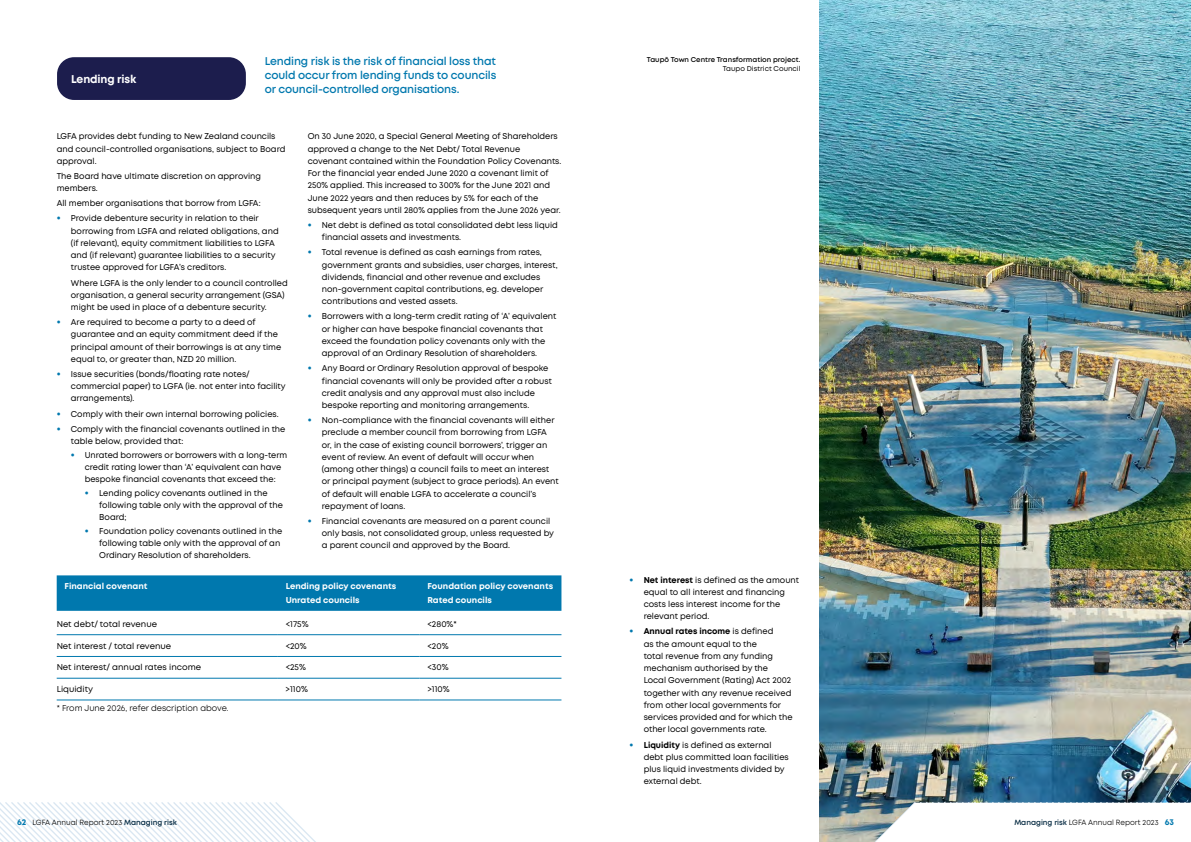
<style>
.page{position:relative;width:1191px;height:842px;background:#fff}
.page>*{position:absolute;margin:0;border:0;box-sizing:border-box;transform-origin:0 0}
.Sub-head_bigger{font:600 11.2px/14px "Mont";letter-spacing:-.01em;color:#0078ae;text-align:justify}
.Sub-head_bigger-2{font:700 11.2px "Mont";letter-spacing:-.01em;color:#fff}
.Body{font:8.5px/12.2px "Mont";color:#000}
.Body-2{font:8.5px/12.2px "Mont";color:#000;scale:.96 1}
.Body-3{font:700 8.5px "Mont";color:#fff}
.Body-4{font:8.5px "Mont";color:#000}
.Body-5{font:700 8.5px "Mont";color:#0078ae}
.Body-6{font:7.5px "Mont";color:#000}
.t1{font:600 7px "Mont";color:#000}
.t2{font:7px "Mont";color:#000}
.s1{font-weight:800;font-size:10px;color:#0078ae}
.s2{font-weight:700}
.s3{font-weight:600;color:#00263e}
</style>
<div class="page">
<img style="left:819px;top:0;width:372px;height:842px">
<svg style="left:0;top:803px;width:316px;height:39px"></svg>
<div style="left:57px;top:57px;width:189px;height:43px;background:#1c1d4d;border-radius:17px"></div>
<div style="left:57px;top:575px;width:504px;height:36px;background:#0078ae"></div>
<hr style="left:57px;top:634px;width:221px;height:1px;background:#0078ae">
<hr style="left:278px;top:634px;width:142px;height:1px;background:#0078ae">
<hr style="left:420px;top:634px;width:141px;height:1px;background:#0078ae">
<hr style="left:57px;top:656px;width:221px;height:1px;background:#0078ae">
<hr style="left:278px;top:656px;width:142px;height:1px;background:#0078ae">
<hr style="left:420px;top:656px;width:141px;height:1px;background:#0078ae">
<hr style="left:57px;top:678px;width:221px;height:1px;background:#0078ae">
<hr style="left:278px;top:678px;width:142px;height:1px;background:#0078ae">
<hr style="left:420px;top:678px;width:141px;height:1px;background:#0078ae">
<hr style="left:57px;top:700px;width:221px;height:1px;background:#0078ae">
<hr style="left:278px;top:700px;width:142px;height:1px;background:#0078ae">
<hr style="left:420px;top:700px;width:141px;height:1px;background:#0078ae">
<svg style="left:843px;top:803px;width:348px;height:39px"></svg>
<p class="Sub-head_bigger" style="left:265px;top:54px;width:233px">Lending risk is the risk of financial loss that could occur from lending funds to councils or council-controlled organisations.</p>
<p class="Body" style="left:57px;top:130px;width:230px">LGFA provides debt funding to New Zealand councils and council-controlled organisations, subject to Board approval.</p>
<p class="Body" style="left:57px;top:170px;width:206px">The Board have ultimate discretion on approving members.</p>
<p class="Body" style="left:57px;top:197px;width:205px">All member organisations that borrow from LGFA:</p>
<p class="Body" style="left:71px;top:212px;width:209px;text-indent:-14px"><span class="s1">•</span> Provide debenture security in relation to their borrowing from LGFA and related obligations, and (if relevant), equity commitment liabilities to LGFA and (if relevant) guarantee liabilities to a security trustee approved for LGFA’s creditors.</p>
<p class="Body" style="left:71px;top:276px;width:218px">Where LGFA is the only lender to a council controlled organisation, a general security arrangement (GSA) might be used in place of a debenture security.</p>
<p class="Body" style="left:71px;top:316px;width:212px;text-indent:-14px"><span class="s1">•</span> Are required to become a party to a deed of guarantee and an equity commitment deed if the principal amount of their borrowings is at any time equal to, or greater than, NZD 20 million.</p>
<p class="Body" style="left:71px;top:368px;width:216px;text-indent:-14px"><span class="s1">•</span> Issue securities (bonds/floating rate notes/ commercial paper) to LGFA (ie. not enter into facility arrangements).</p>
<p class="Body" style="left:57px;top:407px;width:223px"><span class="s1">•</span> Comply with their own internal borrowing policies.</p>
<p class="Body" style="left:71px;top:423px;width:216px;text-indent:-14px"><span class="s1">•</span> Comply with the financial covenants outlined in the table below, provided that:</p>
<p class="Body-2" style="left:85px;top:448px;width:213px;text-indent:-14px"><span class="s1">•</span> Unrated borrowers or borrowers with a long-term credit rating lower than ‘A’ equivalent can have bespoke financial covenants that exceed the:</p>
<p class="Body" style="left:99px;top:487px;width:185px;text-indent:-15px"><span class="s1">•</span> Lending policy covenants outlined in the following table only with the approval of the<br>Board;</p>
<p class="Body" style="left:99px;top:525px;width:184px;text-indent:-15px"><span class="s1">•</span> Foundation policy covenants outlined in the following table only with the approval of an<br>Ordinary Resolution of shareholders.</p>
<p class="Sub-head_bigger-2" style="left:71px;top:72px;width:67px">Lending risk</p>
<p class="Body" style="left:308px;top:130px;width:255px">On 30 June 2020, a Special General Meeting of Shareholders approved a change to the Net Debt/ Total Revenue covenant contained within the Foundation Policy Covenants.<br>For the financial year ended June 2020 a covenant limit of 250% applied. This increased to 300% for the June 2021 and June 2022 years and then reduces by 5% for each of the subsequent years until 280% applies from the June 2026 year.</p>
<p class="Body" style="left:322px;top:219px;width:237px;text-indent:-14px"><span class="s1">•</span> Net debt is defined as total consolidated debt less liquid financial assets and investments.</p>
<p class="Body" style="left:322px;top:246px;width:237px;text-indent:-14px"><span class="s1">•</span> Total revenue is defined as cash earnings from rates, government grants and subsidies, user charges, interest, dividends, financial and other revenue and excludes non-government capital contributions, eg. developer contributions and vested assets.</p>
<p class="Body" style="left:308px;top:310px;width:250px;text-align:center"><span class="s1">•</span> Borrowers with a long-term credit rating of ‘A’ equivalent or higher can have bespoke financial covenants that exceed the foundation policy covenants only with the approval of an Ordinary Resolution of shareholders.</p>
<p class="Body" style="left:322px;top:362px;width:232px;text-indent:-14px"><span class="s1">•</span> Any Board or Ordinary Resolution approval of bespoke financial covenants will only be provided after a robust credit analysis and any approval must also include bespoke reporting and monitoring arrangements.</p>
<p class="Body" style="left:322px;top:414px;width:238px;text-indent:-14px"><span class="s1">•</span> Non-compliance with the financial covenants will either preclude a member council from borrowing from LGFA or, in the case of existing council borrowers’, trigger an event of review. An event of default will occur when (among other things) a council fails to meet an interest or principal payment (subject to grace periods). An event of default will enable LGFA to accelerate a council’s repayment of loans.</p>
<p class="Body" style="left:322px;top:515px;width:234px;text-indent:-14px"><span class="s1">•</span> Financial covenants are measured on a parent council only basis, not consolidated group, unless requested by a parent council and approved by the Board.</p>
<p class="Body-3" style="left:64px;top:581px;width:84px">Financial covenant</p>
<p class="Body-3" style="left:286px;top:581px;width:112px">Lending policy covenants</p>
<p class="Body-3" style="left:286px;top:594px;width:75px">Unrated councils</p>
<p class="Body-3" style="left:427px;top:581px;width:127px">Foundation policy covenants</p>
<p class="Body-3" style="left:427px;top:594px;width:66px">Rated councils</p>
<p class="Body" style="left:57px;top:618px;width:102px">Net debt/ total revenue</p>
<p class="Body" style="left:286px;top:618px;width:24px">&lt;175%</p>
<p class="Body" style="left:427px;top:618px;width:31px">&lt;280%*</p>
<p class="Body" style="left:57px;top:640px;width:116px">Net interest / total revenue</p>
<p class="Body" style="left:286px;top:640px;width:23px">&lt;20%</p>
<p class="Body" style="left:427px;top:640px;width:23px">&lt;20%</p>
<p class="Body" style="left:57px;top:661px;width:146px">Net interest/ annual rates income</p>
<p class="Body" style="left:286px;top:661px;width:22px">&lt;25%</p>
<p class="Body" style="left:427px;top:661px;width:23px">&lt;30%</p>
<p class="Body" style="left:57px;top:683px;width:38px">Liquidity</p>
<p class="Body" style="left:286px;top:683px;width:24px">&gt;110%</p>
<p class="Body" style="left:427px;top:683px;width:24px">&gt;110%</p>
<p class="Body-4" style="left:57px;top:703px;width:173px">* From June 2026, refer description above.</p>
<p class="t1" style="left:647px;top:55px;width:155px">Taupō Town Centre Transformation project.</p>
<p class="t2" style="left:723px;top:64px;width:79px">Taupo District Council</p>
<p class="Body" style="left:643px;top:574px;width:157px;text-indent:-14px"><span class="s1">•</span> <span class="s2">Net interest</span> is defined as the amount equal to all interest and financing costs less interest income for the relevant period.</p>
<p class="Body" style="left:643px;top:625px;width:150px;text-indent:-14px"><span class="s1">•</span> <span class="s2">Annual rates income</span> is defined<br>as the amount equal to the<br>total revenue from any funding mechanism authorised by the<br>Local Government (Rating) Act 2002 together with any revenue received from other local governments for services provided and for which the other local governments rate.</p>
<p class="Body" style="left:643px;top:738px;width:147px;text-indent:-14px"><span class="s1">•</span> <span class="s2">Liquidity</span> is defined as external debt plus committed loan facilities plus liquid investments divided by external debt.</p>
<p class="Body-5" style="left:17px;top:816px;width:11px">62</p>
<p class="Body-6" style="left:1015px;top:818px;width:144px"><span class="s3">Managing risk</span> LGFA Annual Report 2021</p>
<p class="Body-6" style="left:33px;top:818px;width:146px">LGFA Annual Report 2023 <span class="s3">Managing risk</span></p>
<p class="Body-6" style="left:1014px;top:818px;width:146px"><span class="s3">Managing risk</span> LGFA Annual Report 2023</p>
<p class="Body-5" style="left:1164px;top:816px;width:11px">63</p>
</div>
